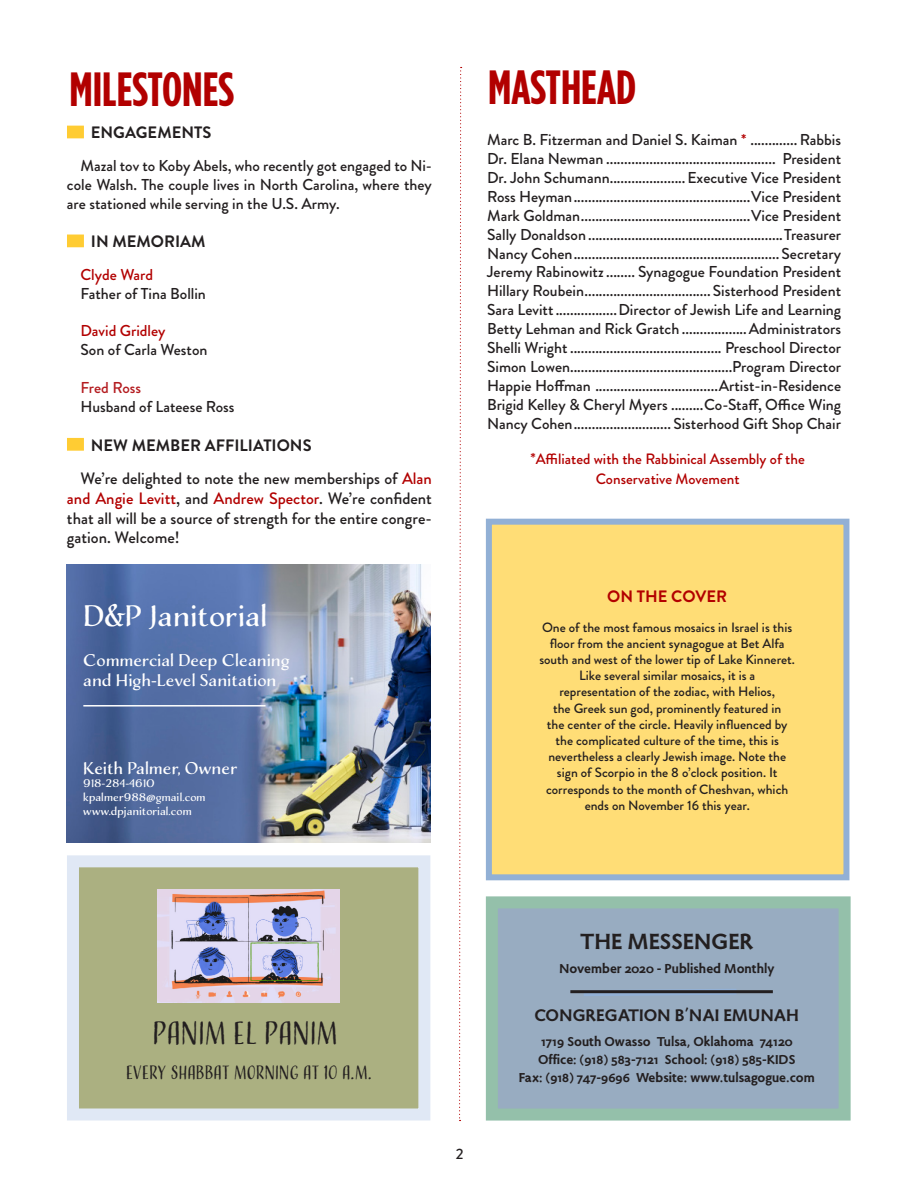
<style>
.page{position:relative;width:918px;height:1188px;background:#fff}
.page>*{position:absolute;margin:0;border:0;box-sizing:border-box;transform-origin:0 0}
.t1{font:700 48px "Gotham Condensed";color:#b20000}
.t2{font:30px "Adorn Condensed Sans";letter-spacing:-.02em;color:#231f20}
.t3{font:29.7px "Adorn Roman";letter-spacing:.01em;color:#fff}
.t4{font:700 25.5px "Magma OS";color:#231f20}
.t5{font:700 19.5px "Magma OS";color:#231f20}
.t6{font:18px "Adorn Condensed Sans";letter-spacing:-.02em;color:#231f20}
.t7{font:16.95px "Adorn Roman";letter-spacing:.01em;color:#fff}
.Centennial_-_Body_Te{font:500 16.5px/19.8px "Brandon Grotesque";color:#231f20;text-align:justify}
.Centennial_-_Body_Te-2{font:700 16.5px "Brandon Grotesque";color:#231f20}
.t8{font:700 16.5px "Brandon Grotesque";color:#b20000}
.Centennial_-_Body_Te-3{font:500 15.75px/18.9px "Brandon Grotesque";color:#231f20;text-align:justify}
.Centennial_-_Body_Te-4{font:500 15.75px "Brandon Grotesque";color:#b20000}
.Centennial_-_Body_Te-5{font:500 15.75px "Brandon Grotesque";color:#b41c20}
.t9{font:700 15px "Magma OS";color:#231f20}
.t10{font:500 15px "Brandon Grotesque";color:#b20000}
.t11{font:500 15px "Brandon Grotesque";color:#231f20}
.t12{font:500 13.5px "Brandon Grotesque";color:#231f20}
.t13{font:11.25px "Adorn Roman";color:#fff}
.s1{color:#b20000}
.s2{font-family:"Adorn Condensed Sans";font-weight:400}
</style>
<div class="page">
<svg style="left:459px;top:67px;width:3px;height:1054px"></svg>
<div style="left:486px;top:519px;width:363px;height:361px;background:#ffdd76;border:6px solid #92b0d5"></div>
<div style="left:486px;top:896px;width:365px;height:225px;background:#98acc1;border:12px solid #94c0aa"></div>
<svg style="left:578px;top:989px;width:165px;height:7px"></svg>
<hr style="left:570px;top:990px;width:203px;height:3px;background:#231f20">
<div style="left:67px;top:126px;width:17px;height:12px;background:#fc3"></div>
<div style="left:67px;top:235px;width:17px;height:12px;background:#fc3"></div>
<div style="left:67px;top:438px;width:17px;height:13px;background:#fc3;border:2px solid #fc3"></div>
<div style="left:67px;top:855px;width:363px;height:265px;background:#abb081;border:12px solid #e0e8f5"></div>
<img style="left:157px;top:889px;width:183px;height:113px">
<img style="left:66px;top:565px;width:365px;height:277px">
<hr style="left:83px;top:705px;width:183px;height:2px;background:#fff">
<p class="t1" style="left:70px;top:60px;width:166px">MILESTONES</p>
<p class="Centennial_-_Body_Te-2" style="left:91px;top:121px;width:122px">ENGAGEMENTS</p>
<p class="Centennial_-_Body_Te-3" style="left:67px;top:156px;width:367px;text-indent:14px">Mazal tov to Koby Abels, who recently got engaged to Ni&shy;cole Walsh. The couple lives in North Carolina, where they are stationed while serving in the U.S. Army.</p>
<p class="Centennial_-_Body_Te-2" style="left:91px;top:230px;width:116px">IN MEMORIAM</p>
<p class="Centennial_-_Body_Te-4" style="left:80px;top:263px;width:74px">Clyde Ward</p>
<p class="Centennial_-_Body_Te-3" style="left:80px;top:284px;width:127px">Father of Tina Bollin</p>
<p class="Centennial_-_Body_Te-4" style="left:80px;top:320px;width:87px">David Gridley</p>
<p class="Centennial_-_Body_Te-3" style="left:80px;top:341px;width:129px">Son of Carla Weston</p>
<p class="Centennial_-_Body_Te-5" style="left:80px;top:377px;width:62px">Fred Ross</p>
<p class="Centennial_-_Body_Te-3" style="left:80px;top:397px;width:156px">Husband of Lateese Ross</p>
<p class="Centennial_-_Body_Te-2" style="left:91px;top:433px;width:222px">NEW MEMBER AFFILIATIONS</p>
<p class="Centennial_-_Body_Te" style="left:67px;top:469px;width:367px;text-indent:14px">We’re delighted to note the new memberships of <span class="s1">Alan and Angie Levitt</span>, and <span class="s1">Andrew Spector</span>. We’re confident that all will be a source of strength for the entire congre&shy;gation. Welcome!</p>
<p class="t3" style="left:83px;top:598px;width:186px">D&amp;P Janitorial</p>
<p class="t7" style="left:83px;top:650px;width:208px">Commercial Deep Cleaning</p>
<p class="t7" style="left:83px;top:670px;width:195px">and High-Level Sanitation</p>
<p class="t7" style="left:83px;top:758px;width:156px">Keith Palmer, Owner</p>
<p class="t13" style="left:83px;top:777px;width:73px">918-284-4610</p>
<p class="t13" style="left:83px;top:790px;width:124px">kpalmer988@gmail.com</p>
<p class="t13" style="left:83px;top:804px;width:110px">www.dpjanitorial.com</p>
<p class="t1" style="left:488px;top:58px;width:150px">MASTHEAD</p>
<p class="Centennial_-_Body_Te-3" style="left:487px;top:131px;width:356px">Marc B. Fitzerman and Daniel S. Kaiman <span class="s1">*</span> .............Rabbis</p>
<p class="Centennial_-_Body_Te-3" style="left:487px;top:149px;width:356px">Dr. Elana Newman ............................................... President</p>
<p class="Centennial_-_Body_Te-3" style="left:487px;top:168px;width:356px">Dr. John Schumann.....................Executive Vice President</p>
<p class="Centennial_-_Body_Te-3" style="left:487px;top:187px;width:356px">Ross Heyman.................................................Vice President</p>
<p class="Centennial_-_Body_Te-3" style="left:487px;top:206px;width:356px">Mark Goldman...............................................Vice President</p>
<p class="Centennial_-_Body_Te-3" style="left:487px;top:225px;width:356px">Sally Donaldson ......................................................Treasurer</p>
<p class="Centennial_-_Body_Te-3" style="left:487px;top:244px;width:356px">Nancy Cohen......................................................... Secretary</p>
<p class="Centennial_-_Body_Te-3" style="left:487px;top:263px;width:356px">Jeremy Rabinowitz........ Synagogue Foundation President</p>
<p class="Centennial_-_Body_Te-3" style="left:487px;top:282px;width:356px">Hillary Roubein................................... Sisterhood President</p>
<p class="Centennial_-_Body_Te-3" style="left:487px;top:301px;width:356px">Sara Levitt.................Director of Jewish Life and Learning</p>
<p class="Centennial_-_Body_Te-3" style="left:487px;top:320px;width:356px">Betty Lehman and Rick Gratch ..................Administrators</p>
<p class="Centennial_-_Body_Te-3" style="left:487px;top:338px;width:355px">Shelli Wright .......................................... Preschool Director</p>
<p class="Centennial_-_Body_Te-3" style="left:487px;top:357px;width:356px">Simon Lowen.............................................Program Director</p>
<p class="Centennial_-_Body_Te-3" style="left:487px;top:376px;width:356px">Happie Hoffman ..................................Artist-in-Residence</p>
<p class="Centennial_-_Body_Te-3" style="left:487px;top:395px;width:356px">Brigid Kelley &amp; Cheryl Myers .........Co-Staff, Office Wing</p>
<p class="Centennial_-_Body_Te-3" style="left:487px;top:414px;width:356px">Nancy Cohen........................... Sisterhood Gift Shop Chair</p>
<p class="t10" style="left:530px;top:449px;width:276px"><span class="s2">*</span>Affiliated with the Rabbinical Assembly of the</p>
<p class="t10" style="left:596px;top:469px;width:145px">Conservative Movement</p>
<p class="t8" style="left:607px;top:585px;width:121px">ON THE COVER</p>
<p class="t12" style="left:542px;top:618px;width:252px">One of the most famous mosaics in Israel is this</p>
<p class="t12" style="left:550px;top:634px;width:236px">floor from the ancient synagogue at Bet Alfa</p>
<p class="t12" style="left:539px;top:650px;width:257px">south and west of the lower tip of Lake Kinneret.</p>
<p class="t12" style="left:579px;top:666px;width:178px">Like several similar mosaics, it is a</p>
<p class="t12" style="left:559px;top:682px;width:217px">representation of the zodiac, with Helios,</p>
<p class="t12" style="left:553px;top:699px;width:230px">the Greek sun god, prominently featured in</p>
<p class="t12" style="left:547px;top:715px;width:242px">the center of the circle. Heavily influenced by</p>
<p class="t12" style="left:555px;top:731px;width:225px">the complicated culture of the time, this is</p>
<p class="t12" style="left:548px;top:747px;width:239px">nevertheless a clearly Jewish image. Note the</p>
<p class="t12" style="left:557px;top:763px;width:222px">sign of Scorpio in the 8 o’clock position. It</p>
<p class="t12" style="left:546px;top:780px;width:244px">corresponds to the month of Cheshvan, which</p>
<p class="t12" style="left:585px;top:796px;width:167px">ends on November 16 this year.</p>
<p class="Centennial_-_Body_Te-3" style="left:620px;top:746px;width:98px">Hillary Roubein</p>
<p class="t5" style="left:546px;top:782px;width:239px">IMMEDIATE PAST PRESIDENTS</p>
<p class="t2" style="left:152px;top:1014px;width:187px">PANIM EL PANIM</p>
<p class="t6" style="left:126px;top:1061px;width:248px">EVERY SHABBAT MORNING AT 10 A.M.</p>
<p class="t11" style="left:456px;top:1143px;width:9px">2</p>
<p class="t4" style="left:580px;top:926px;width:175px">THE MESSENGER</p>
<p class="t9" style="left:559px;top:960px;width:217px">November 2020 - Published Monthly</p>
<p class="t5" style="left:535px;top:1004px;width:266px">CONGREGATION B’NAI EMUNAH</p>
<p class="t9" style="left:541px;top:1033px;width:253px">1719 South Owasso Tulsa, Oklahoma 74120</p>
<p class="t9" style="left:538px;top:1051px;width:259px">Office: (918) 583‑7121 School: (918) 585‑KIDS</p>
<p class="t9" style="left:519px;top:1069px;width:298px">Fax: (918) 747-9696 Website: www.tulsagogue.com</p>
</div>
